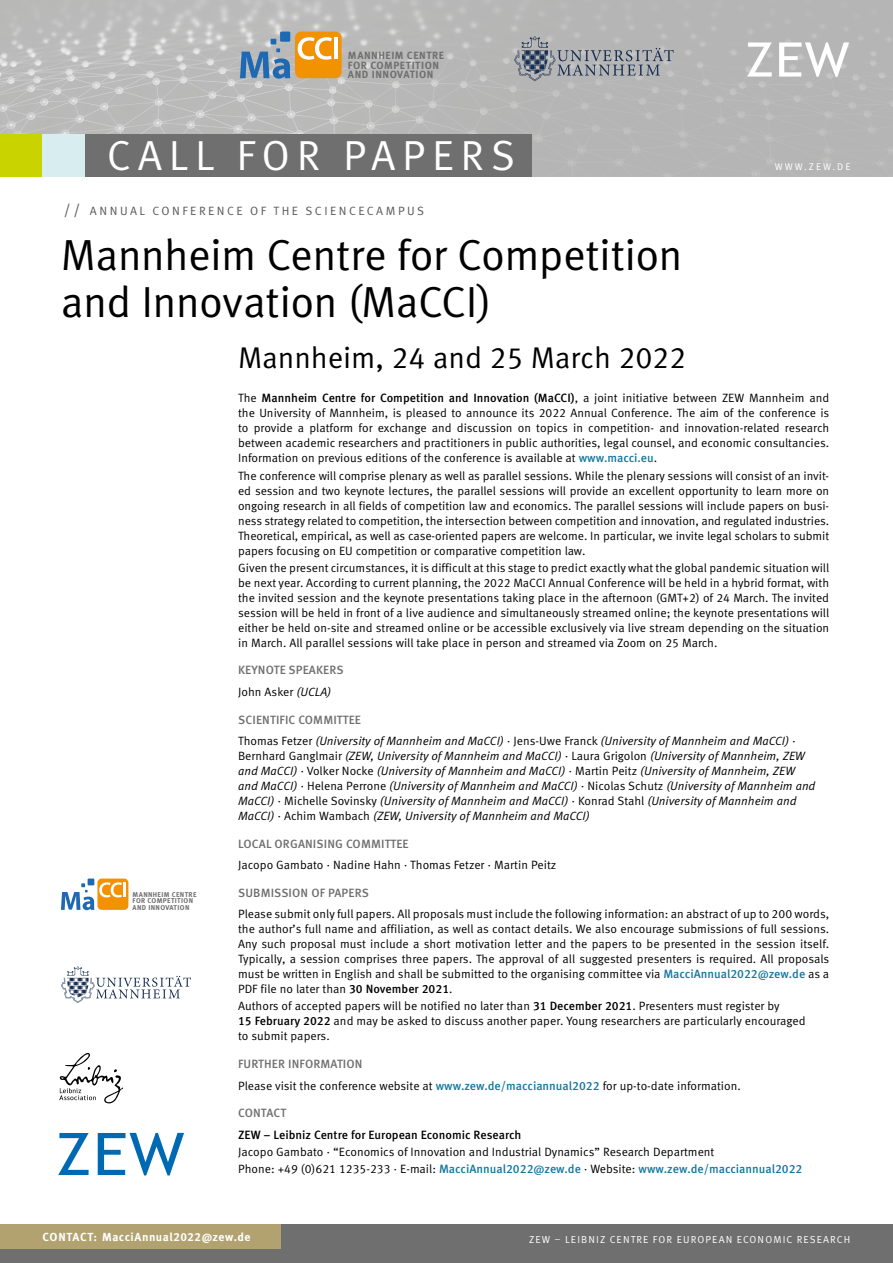
<style>
.page{position:relative;width:893px;height:1263px;background:#fff}
.page>*{position:absolute;margin:0;border:0;box-sizing:border-box;transform-origin:0 0}
.t1{font:43.5px/46.5px "Meta Pro";letter-spacing:-.015em;color:#000}
.Claim_1{font:42px "Meta Pro";letter-spacing:.16em;color:#fff}
.t2{font:30px "Meta Pro";letter-spacing:-.005em;color:#000}
.Fließtext{font:12px/15px "Meta Pro";color:#000;text-align:justify}
.Fließtext-2{font:italic 12px/15px "Meta Pro";color:#000}
.Zwischentitel{font:500 12px "Meta Pro";letter-spacing:.01em;color:#706f6f}
.Fließtext-3{font:500 12px "Meta Pro";color:#16779e}
.Fließtext-4{font:500 12px "Meta Pro";color:#000}
.t3{font:12px "Meta Pro";letter-spacing:.21em;color:#575756}
.Kontakt{font:700 11.7px "Meta Pro";letter-spacing:.04em;color:#fff}
.t4{font:700 10.5px/9.8px "Meta Pro";letter-spacing:.045em;color:#706f6f}
.Zusattz_Logo{font:10.2px "Meta Pro";letter-spacing:.11em;color:#fff}
.Zusattz_Logo-2{font:9.75px "Meta Pro";letter-spacing:.21em;color:#fff}
.t5{font:700 7.05px/6.4px "Meta Pro";letter-spacing:.045em;color:#706f6f}
.s1{font-size:15px}
.s2{font-weight:500}
.s3{font-weight:500;color:#16779e}
.s4{font-style:italic}
.s5{font-style:normal}
.s6{font-weight:400;color:#000}
</style>
<div class="page">
<img style="left:0;top:0;width:893px;height:177px">
<div style="left:0;top:134px;width:43px;height:43px;background:#c8d300"></div>
<div style="left:43px;top:134px;width:42px;height:43px;background:#d7edf0"></div>
<div style="left:85px;top:134px;width:446px;height:43px;background:#706f6f"></div>
<div style="left:0;top:1225px;width:893px;height:38px;background:#706f6f"></div>
<div style="left:0;top:1225px;width:281px;height:24px;background:#b2a26f"></div>
<div style="left:295px;top:32px;width:47px;height:46px;background:#f39200;border-radius:6px"></div>
<div style="left:280px;top:32px;width:10px;height:10px;background:#1f69b2"></div>
<svg style="left:298px;top:37px;width:34px;height:23px"></svg>
<hr style="left:334px;top:38px;width:4px;height:21px;background:#fff">
<svg style="left:240px;top:39px;width:50px;height:40px;background:#7c9ab9"></svg>
<svg style="left:514px;top:36px;width:160px;height:45px;background:#9ea1a7"></svg>
<svg style="left:59px;top:1052px;width:64px;height:51px"></svg>
<svg style="left:58px;top:1133px;width:31px;height:42px"></svg>
<svg style="left:98px;top:1133px;width:86px;height:42px"></svg>
<div style="left:97px;top:878px;width:31px;height:32px;background:#f39200;border-radius:4px"></div>
<div style="left:88px;top:878px;width:6px;height:7px;background:#1f69b2"></div>
<svg style="left:61px;top:882px;width:65px;height:28px"></svg>
<svg style="left:61px;top:966px;width:130px;height:37px"></svg>
<svg style="left:747px;top:42px;width:25px;height:35px"></svg>
<svg style="left:779px;top:42px;width:70px;height:35px"></svg>
<p class="t4" style="left:348px;top:51px;width:98px">MANNHEIM CENTRE<br>FOR COMPETITION<br>AND INNOVATION</p>
<p class="Claim_1" style="left:107px;top:128px;width:409px">CALL FOR PAPERS</p>
<p class="t3" style="left:64px;top:204px;width:362px"><span class="s1">//</span> ANNUAL CONFERENCE OF THE SCIENCECAMPUS</p>
<p class="t1" style="left:61px;top:233px;width:623px">Mannheim Centre for Competition and Innovation (MaCCI)</p>
<p class="t2" style="left:238px;top:339px;width:450px">Mannheim, 24 and 25 March 2022</p>
<p class="Zusattz_Logo-2" style="left:775px;top:160px;width:77px">WWW.ZEW.DE</p>
<p class="t5" style="left:133px;top:891px;width:65px">MANNHEIM CENTRE<br>FOR COMPETITION<br>AND INNOVATION</p>
<p class="Fließtext" style="left:238px;top:391px;width:593px">The <span class="s2">Mannheim Centre for Competition and Innovation (MaCCI)</span>, a joint initiative between ZEW Mannheim and the University of Mannheim, is pleased to announce its 2022 Annual Conference. The aim of the conference is to provide a platform for exchange and discussion on topics in competition- and innovation-related research between academic researchers and practitioners in public authorities, legal counsel, and economic consultancies.<br>Information on previous editions of the conference is available at <span class="s3">www.macci.eu</span>.</p>
<p class="Fließtext" style="left:238px;top:468px;width:593px">The conference will comprise plenary as well as parallel sessions. While the plenary sessions will consist of an invit&shy;ed session and two keynote lectures, the parallel sessions will provide an excellent opportunity to learn more on ongoing research in all fields of competition law and economics. The parallel sessions will include papers on busi&shy;ness strategy related to competition, the intersection between competition and innovation, and regulated industries.<br>Theoretical, empirical, as well as case-oriented papers are welcome. In particular, we invite legal scholars to submit papers focusing on EU competition or comparative competition law.</p>
<p class="Fließtext" style="left:238px;top:560px;width:593px">Given the present circumstances, it is difficult at this stage to predict exactly what the global pandemic situation will be next year. According to current planning, the 2022 MaCCI Annual Conference will be held in a hybrid format, with the invited session and the keynote presentations taking place in the afternoon (GMT+2) of 24 March. The invited session will be held in front of a live audience and simultaneously streamed online; the keynote presentations will either be held on-site and streamed online or be accessible exclusively via live stream depending on the situation in March. All parallel sessions will take place in person and streamed via Zoom on 25 March.</p>
<p class="Zwischentitel" style="left:238px;top:663px;width:107px">KEYNOTE SPEAKERS</p>
<p class="Fließtext" style="left:238px;top:684px;width:95px">John Asker <span class="s4">(UCLA)</span></p>
<p class="Zwischentitel" style="left:238px;top:712px;width:124px">SCIENTIFIC COMMITTEE</p>
<p class="Fließtext-2" style="left:238px;top:734px;width:579px"><span class="s5">Thomas Fetzer</span> (University of Mannheim and MaCCI) <span class="s5">∤ Jens-Uwe Franck</span> (University of Mannheim and MaCCI) <span class="s5">∤ Bernhard Ganglmair</span> (ZEW, University of Mannheim and MaCCI) <span class="s5">∤ Laura Grigolon</span> (University of Mannheim, ZEW and MaCCI) <span class="s5">∤ Volker Nocke</span> (University of Mannheim and MaCCI) <span class="s5">∤ Martin Peitz</span> (University of Mannheim, ZEW and MaCCI) <span class="s5">∤ Helena Perrone</span> (University of Mannheim and MaCCI) <span class="s5">∤ Nicolas Schutz</span> (University of Mannheim and MaCCI) <span class="s5">∤ Michelle Sovinsky</span> (University of Mannheim and MaCCI) <span class="s5">∤ Konrad Stahl</span> (University of Mannheim and MaCCI) <span class="s5">∤ Achim Wambach</span> (ZEW, University of Mannheim and MaCCI)</p>
<p class="Zwischentitel" style="left:238px;top:836px;width:172px">LOCAL ORGANISING COMMITTEE</p>
<p class="Fließtext" style="left:238px;top:858px;width:320px">Jacopo Gambato ∤ Nadine Hahn ∤ Thomas Fetzer ∤ Martin Peitz</p>
<p class="Zwischentitel" style="left:238px;top:885px;width:132px">SUBMISSION OF PAPERS</p>
<p class="Fließtext" style="left:238px;top:907px;width:593px">Please submit only full papers. All proposals must include the following information: an abstract of up to 200 words, the author’s full name and affiliation, as well as contact details. We also encourage submissions of full sessions.<br>Any such proposal must include a short motivation letter and the papers to be presented in the session itself.<br>Typically, a session comprises three papers. The approval of all suggested presenters is required. All proposals must be written in English and shall be submitted to the organising committee via <span class="s3">MacciAnnual2022@zew.de</span> as a PDF file no later than <span class="s2">30 November 2021</span>.</p>
<p class="Fließtext" style="left:238px;top:999px;width:569px;text-align:left">Authors of accepted papers will be notified no later than <span class="s2">31 December 2021</span>. Presenters must register by<br><span class="s2">15 February 2022</span> and may be asked to discuss another paper. Young researchers are particularly encouraged to submit papers.</p>
<p class="Zwischentitel" style="left:238px;top:1056px;width:126px">FURTHER INFORMATION</p>
<p class="Fließtext" style="left:238px;top:1078px;width:504px">Please visit the conference website at <span class="s3">www.zew.de/macciannual2022</span> for up-to-date information.</p>
<p class="Zwischentitel" style="left:238px;top:1105px;width:50px">CONTACT</p>
<p class="Fließtext-4" style="left:238px;top:1127px;width:285px">ZEW – Leibniz Centre for European Economic Research</p>
<p class="Fließtext" style="left:238px;top:1144px;width:478px">Jacopo Gambato ∤ “Economics of Innovation and Industrial Dynamics” Research Department</p>
<p class="Fließtext-3" style="left:238px;top:1161px;width:566px"><span class="s6">Phone: +49 (0)621 1235-233 ∤ E-mail:</span> MacciAnnual2022@zew.de <span class="s6">∤ Website:</span> www.zew.de/macciannual2022</p>
<p class="Kontakt" style="left:43px;top:1230px;width:209px">CONTACT: MacciAnnual2022@zew.de</p>
<p class="Zusattz_Logo" style="left:529px;top:1233px;width:323px">ZEW – LEIBNIZ CENTRE FOR EUROPEAN ECONOMIC RESEARCH</p>
</div>
